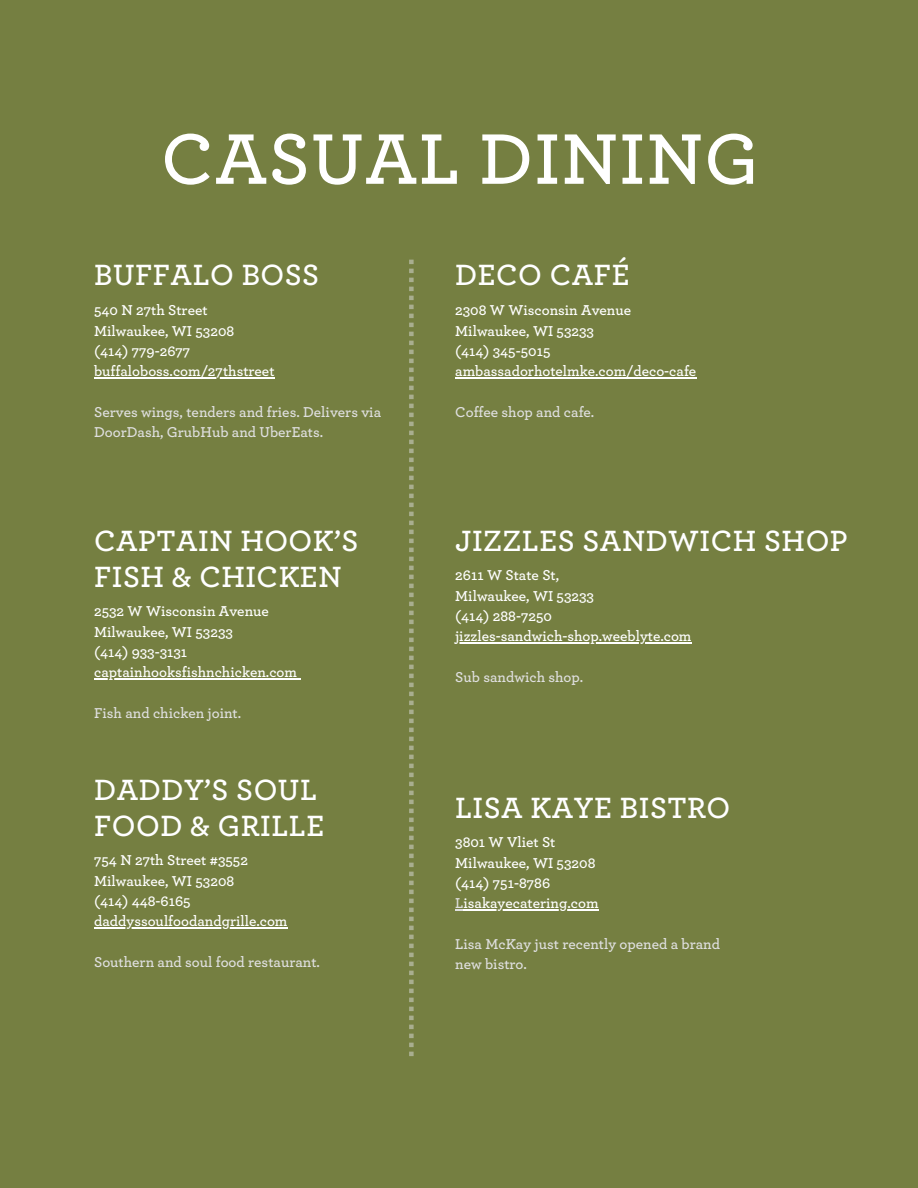
<style>
.page{position:relative;width:918px;height:1188px;background:#757f41}
.page>*{position:absolute;margin:0;border:0;box-sizing:border-box;transform-origin:0 0}
.t1{font:600 75px "Archer";letter-spacing:.015em;color:#fff}
.t2{font:600 30.75px/36px "Archer";letter-spacing:.015em;color:#fff}
.t3{font:600 15px "Archer";color:#fff}
.t4{font:600 15px/20.2px "Archer";color:#dfdfdf}
.s1{color:#dfdfdf}
</style>
<div class="page">
<hr style="left:94px;top:927px;width:193px;height:1px;background:#fff">
<hr style="left:94px;top:377px;width:181px;height:1px;background:#fff">
<hr style="left:94px;top:678px;width:203px;height:1px;background:#fff">
<hr style="left:455px;top:642px;width:236px;height:1px;background:#fff">
<hr style="left:455px;top:377px;width:241px;height:1px;background:#fff">
<hr style="left:463px;top:909px;width:136px;height:1px;background:#fff">
<svg style="left:409px;top:260px;width:5px;height:796px"></svg>
<h1 class="t1" style="left:161px;top:124px;width:600px">CASUAL DINING</h1>
<h2 class="t2" style="left:94px;top:258px;width:227px">BUFFALO BOSS</h2>
<p class="t3" style="left:94px;top:303px;width:115px">540 N 27th Street</p>
<p class="t3" style="left:94px;top:324px;width:142px">Milwaukee, WI 53208</p>
<p class="t3" style="left:94px;top:344px;width:98px">(414) 779-2677</p>
<p class="t3" style="left:94px;top:364px;width:182px">buffaloboss.com/27thstreet</p>
<p class="t4" style="left:94px;top:402px;width:289px">Serves wings, tenders and fries. Delivers via<br>DoorDash, GrubHub and UberEats.</p>
<h2 class="t2" style="left:94px;top:523px;width:266px">CAPTAIN HOOK’S<br>FISH &amp; CHICKEN</h2>
<p class="t3" style="left:94px;top:604px;width:176px">2532 W Wisconsin Avenue</p>
<p class="t3" style="left:94px;top:625px;width:140px">Milwaukee, WI 53233</p>
<p class="t3" style="left:94px;top:645px;width:95px">(414) 933-3131</p>
<p class="t3" style="left:94px;top:665px;width:204px">captainhooksfishnchicken.com</p>
<p class="t4" style="left:94px;top:703px;width:149px">Fish and chicken joint.</p>
<h2 class="t2" style="left:94px;top:772px;width:232px">DADDY’S SOUL<br>FOOD &amp; GRILLE</h2>
<p class="t3" style="left:94px;top:853px;width:156px">754 N 27th Street #3552</p>
<p class="t3" style="left:94px;top:874px;width:142px">Milwaukee, WI 53208</p>
<p class="t3" style="left:94px;top:894px;width:98px">(414) 448-6165</p>
<p class="t3" style="left:94px;top:914px;width:195px">daddyssoulfoodandgrille.com</p>
<p class="t4" style="left:94px;top:952px;width:227px">Southern and soul food restaurant.</p>
<h2 class="t2" style="left:455px;top:258px;width:176px">DECO CAFÉ</h2>
<p class="t3" style="left:455px;top:303px;width:177px">2308 W Wisconsin Avenue</p>
<p class="t3" style="left:455px;top:324px;width:140px">Milwaukee, WI 53233</p>
<p class="t3" style="left:455px;top:344px;width:97px">(414) 345-5015</p>
<p class="t3" style="left:455px;top:364px;width:243px">ambassadorhotelmke.com/deco-cafe</p>
<p class="t4" style="left:455px;top:402px;width:141px">Coffee shop and cafe.</p>
<h2 class="t2" style="left:455px;top:523px;width:394px">JIZZLES SANDWICH SHOP</h2>
<p class="t3" style="left:455px;top:568px;width:106px">2611 W State St,</p>
<p class="t3" style="left:455px;top:589px;width:140px">Milwaukee, WI 53233</p>
<p class="t3" style="left:455px;top:609px;width:98px">(414) 288-7250</p>
<p class="t3" style="left:455px;top:629px;width:238px">jizzles-sandwich-shop.weeblyte.com</p>
<p class="t4" style="left:455px;top:667px;width:130px">Sub sandwich shop.</p>
<h2 class="t2" style="left:455px;top:790px;width:277px">LISA KAYE BISTRO</h2>
<p class="t3" style="left:455px;top:835px;width:102px">3801 W Vliet St</p>
<p class="t3" style="left:455px;top:856px;width:142px">Milwaukee, WI 53208</p>
<p class="t3" style="left:455px;top:876px;width:96px">(414) 751-8786</p>
<p class="t3" style="left:455px;top:896px;width:145px"><span class="s1">L</span>isakayecatering.com</p>
<p class="t4" style="left:455px;top:934px;width:266px">Lisa McKay just recently opened a brand new bistro.</p>
</div>
